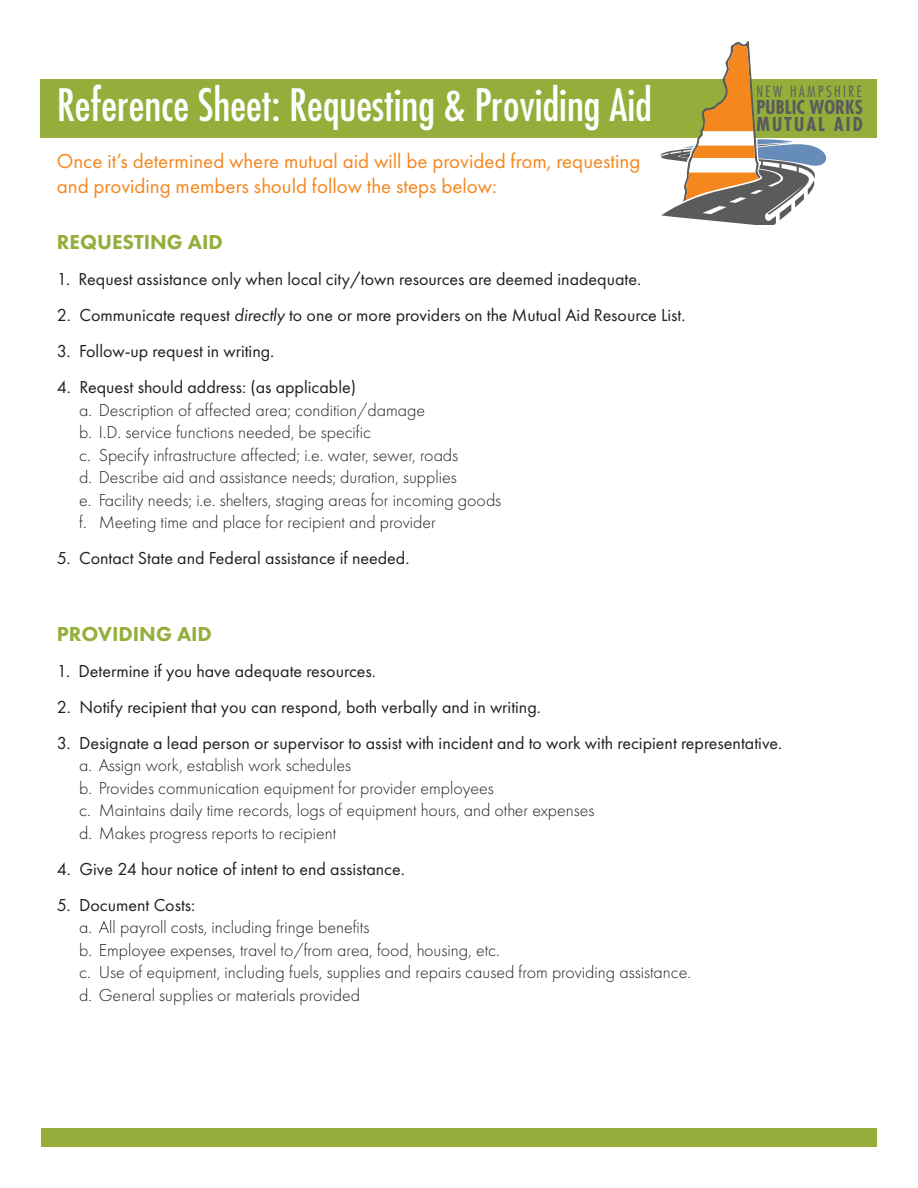
<style>
.page{position:relative;width:918px;height:1188px;background:#fff}
.page>*{position:absolute;margin:0;border:0;box-sizing:border-box;transform-origin:0 0}
.t1{font:condensed 43.5px "Futura";color:#fff}
.body{font:21px/25.2px "Futura PT";color:#f5871f}
.t2{font:800 21px "Futura PT";color:#95ae3b}
.t3{font:700 condensed 18.75px "Futura";color:#5b5b5b}
.t4{font:700 condensed 18.75px "Futura";letter-spacing:.11em;color:#5b5b5b}
.body-2{font:300 18px "Futura PT";color:#231f20}
.body-3{font:18px "Futura PT";color:#231f20}
.t5{font:300 condensed 15.15px "Futura";letter-spacing:.165em;color:#5b5b5b}
.s1{font-style:italic}
</style>
<div class="page">
<div style="left:40px;top:79px;width:838px;height:59px;background:#95ae3b"></div>
<svg style="left:660px;top:41px;width:167px;height:184px"></svg>
<div style="left:41px;top:1128px;width:836px;height:19px;background:#95ae3b"></div>
<p class="t1" style="left:57px;top:79px;width:597px">Reference Sheet: Requesting &amp; Providing Aid</p>
<p class="body" style="left:57px;top:148px;width:585px">Once it’s determined where mutual aid will be provided from, requesting and providing members should follow the steps below:</p>
<p class="t2" style="left:57px;top:229px;width:168px">REQUESTING AID</p>
<p class="body-3" style="left:57px;top:269px;width:586px">1. Request assistance only when local city/town resources are deemed inadequate.</p>
<p class="body-3" style="left:57px;top:305px;width:630px">2. Communicate request <span class="s1">directly</span> to one or more providers on the Mutual Aid Resource List.</p>
<p class="body-3" style="left:57px;top:341px;width:219px">3. Follow-up request in writing.</p>
<p class="body-3" style="left:57px;top:377px;width:301px">4. Request should address: (as applicable)</p>
<p class="body-2" style="left:79px;top:400px;width:347px">a. Description of affected area; condition/damage</p>
<p class="body-2" style="left:79px;top:422px;width:293px">b. I.D. service functions needed, be specific</p>
<p class="body-2" style="left:79px;top:445px;width:381px">c. Specify infrastructure affected; i.e. water, sewer, roads</p>
<p class="body-2" style="left:79px;top:467px;width:379px">d. Describe aid and assistance needs; duration, supplies</p>
<p class="body-2" style="left:79px;top:490px;width:424px">e. Facility needs; i.e. shelters, staging areas for incoming goods</p>
<p class="body-2" style="left:79px;top:512px;width:358px">f. Meeting time and place for recipient and provider</p>
<p class="body-3" style="left:57px;top:548px;width:354px">5. Contact State and Federal assistance if needed.</p>
<p class="t5" style="left:757px;top:82px;width:107px">NEW HAMPSHIRE</p>
<p class="t3" style="left:757px;top:95px;width:108px">PUBLIC WORKS</p>
<p class="t4" style="left:757px;top:112px;width:108px">MUTUAL AID</p>
<p class="t2" style="left:57px;top:621px;width:157px">PROVIDING AID</p>
<p class="body-3" style="left:57px;top:660px;width:321px">1. Determine if you have adequate resources.</p>
<p class="body-3" style="left:57px;top:696px;width:486px">2. Notify recipient that you can respond, both verbally and in writing.</p>
<p class="body-3" style="left:57px;top:732px;width:727px">3. Designate a lead person or supervisor to assist with incident and to work with recipient representative.</p>
<p class="body-2" style="left:79px;top:755px;width:273px">a. Assign work, establish work schedules</p>
<p class="body-2" style="left:79px;top:778px;width:416px">b. Provides communication equipment for provider employees</p>
<p class="body-2" style="left:79px;top:800px;width:517px">c. Maintains daily time records, logs of equipment hours, and other expenses</p>
<p class="body-2" style="left:79px;top:823px;width:259px">d. Makes progress reports to recipient</p>
<p class="body-3" style="left:57px;top:858px;width:350px">4. Give 24 hour notice of intent to end assistance.</p>
<p class="body-3" style="left:57px;top:894px;width:140px">5. Document Costs:</p>
<p class="body-2" style="left:79px;top:917px;width:292px">a. All payroll costs, including fringe benefits</p>
<p class="body-2" style="left:79px;top:940px;width:422px">b. Employee expenses, travel to/from area, food, housing, etc.</p>
<p class="body-2" style="left:79px;top:962px;width:613px">c. Use of equipment, including fuels, supplies and repairs caused from providing assistance.</p>
<p class="body-2" style="left:79px;top:985px;width:282px">d. General supplies or materials provided</p>
</div>
